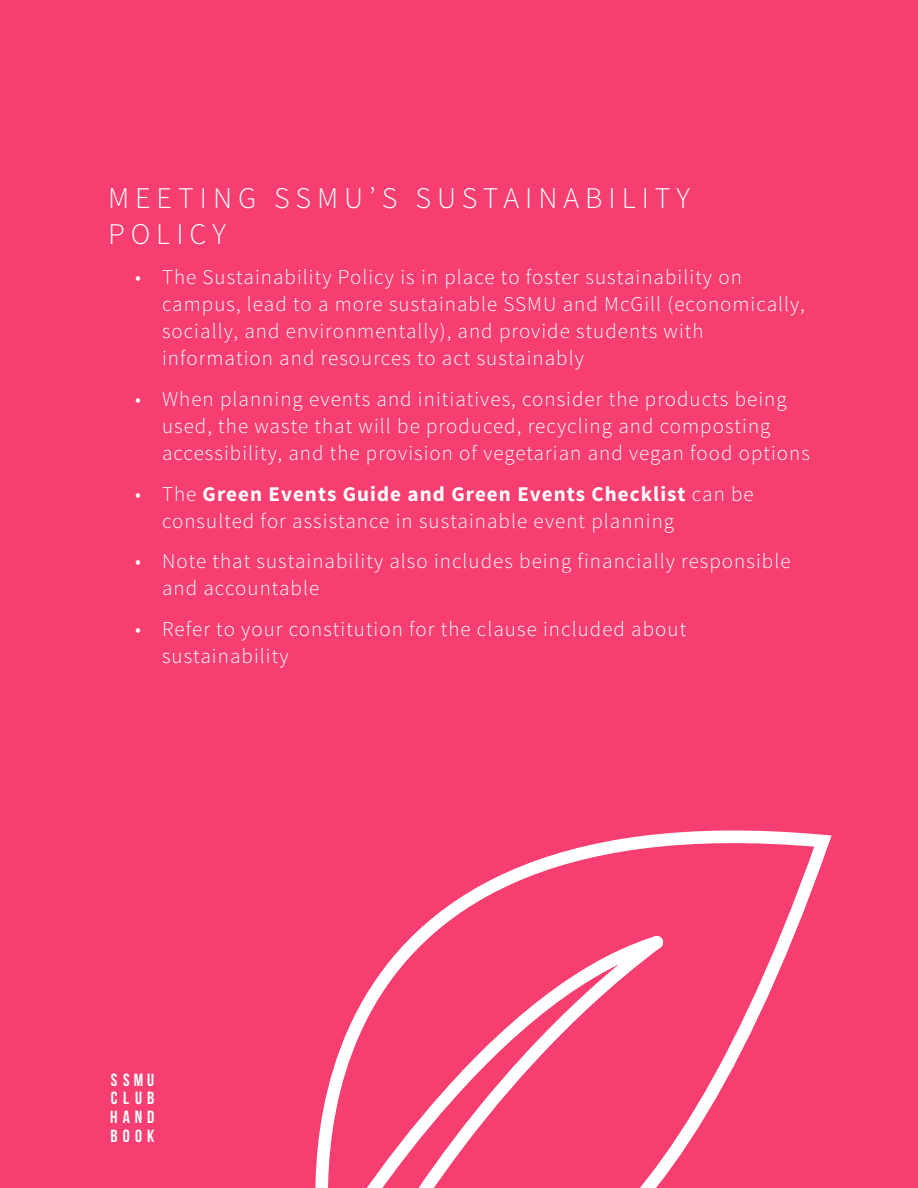
<style>
.page{position:relative;width:918px;height:1188px;background:#f63e70}
.page>*{position:absolute;margin:0;border:0;box-sizing:border-box;transform-origin:0 0}
.t1{font:300 30px/36px "Source Sans Pro";letter-spacing:.2em;color:#fff}
.t2{font:300 21px/27px "Source Sans Pro";letter-spacing:.05em;color:#fff}
.t3{font:700 17.7px/18.6px "Bebas Neue";color:#fff;text-align:justify}
.s1{font-weight:700}
</style>
<div class="page">
<svg style="left:315px;top:830px;width:517px;height:358px"></svg>
<h1 class="t1" style="left:108px;top:180px;width:583px">MEETING SSMU’S SUSTAINABILITY<br>POLICY</h1>
<p class="t2" style="left:162px;top:264px;width:644px;text-indent:-27px">• The Sustainability Policy is in place to foster sustainability on campus, lead to a more sustainable SSMU and McGill (economically, socially, and environmentally), and provide students with information and resources to act sustainably</p>
<p class="t2" style="left:162px;top:386px;width:649px;text-indent:-27px">• When planning events and initiatives, consider the products being used, the waste that will be produced, recycling and composting accessibility, and the provision of vegetarian and vegan food options</p>
<p class="t2" style="left:162px;top:480px;width:593px;text-indent:-27px">• The <span class="s1">Green Events Guide and Green Events Checklist</span> can be consulted for assistance in sustainable event planning</p>
<p class="t2" style="left:162px;top:548px;width:630px;text-indent:-27px">• Note that sustainability also includes being financially responsible and accountable</p>
<p class="t2" style="left:162px;top:615px;width:526px;text-indent:-27px">• Refer to your constitution for the clause included about sustainability</p>
<p class="t3" style="left:110px;top:1070px;width:46px">S SMU C L U B H A N D B O O K</p>
</div>
